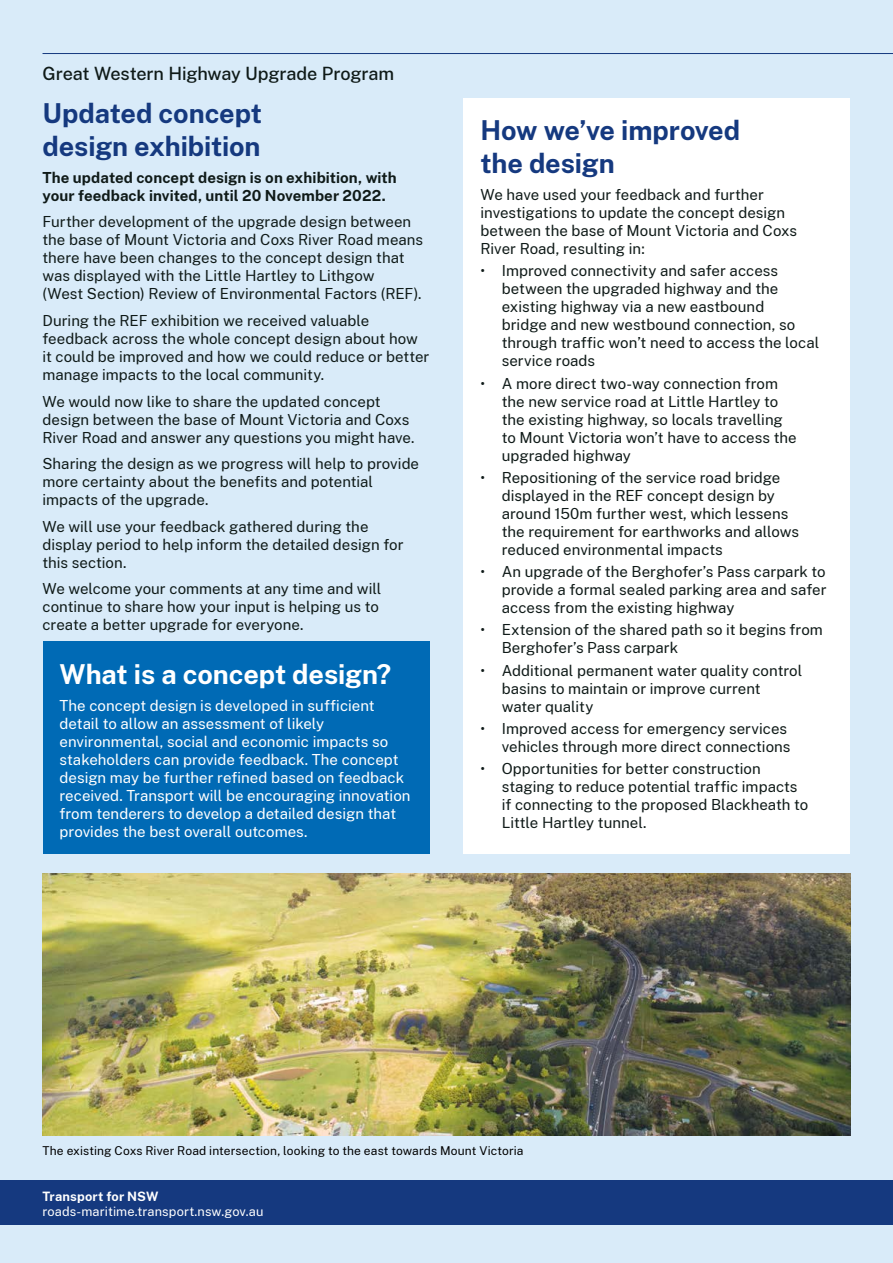
<style>
.page{position:relative;width:893px;height:1263px;background:#d9ebf9}
.page>*{position:absolute;margin:0;border:0;box-sizing:border-box;transform-origin:0 0}
._01_Heading_2{font:700 27px/33px "Public Sans NSW";letter-spacing:-.005em;color:#15397f}
._01_Heading_2-2{font:700 27px "Public Sans NSW";letter-spacing:-.005em;color:#fff}
.t1{font:500 18px "Public Sans NSW";letter-spacing:-.01em;color:#0f1a18}
._02_Body{font:15px/18px "Public Sans NSW";color:#0f1a18}
._02_Body-2{font:15px/18px "Public Sans NSW";letter-spacing:.005em;color:#fff}
._02_BodyB4{font:15px/18px "Public Sans NSW";color:#0f1a18}
._02_Body-3{font:700 15px/18px "Public Sans NSW";letter-spacing:.005em;color:#0f1a18}
.t2{font:12.75px "Public Sans NSW";letter-spacing:.01em;color:#fff}
.t3{font:700 12.75px "Public Sans NSW";letter-spacing:.015em;color:#fff}
.t4{font:12px "Public Sans NSW";letter-spacing:.01em;color:#000}
</style>
<div class="page">
<hr style="left:43px;top:53px;width:850px;height:1px;background:#15397f">
<div style="left:0;top:1180px;width:893px;height:45px;background:#15397f"></div>
<div style="left:43px;top:642px;width:386px;height:212px;background:#006ab5"></div>
<div style="left:463px;top:98px;width:387px;height:756px;background:#fff"></div>
<img style="left:43px;top:874px;width:807px;height:261px">
<p class="t1" style="left:43px;top:60px;width:353px">Great Western Highway Upgrade Program</p>
<h2 class="_01_Heading_2" style="left:43px;top:95px;width:221px">Updated concept design exhibition</h2>
<p class="_02_Body-3" style="left:43px;top:167px;width:356px">The updated concept design is on exhibition, with your feedback invited, until 20 November 2022.</p>
<p class="_02_Body" style="left:43px;top:212px;width:382px">Further development of the upgrade design between the base of Mount Victoria and Coxs River Road means there have been changes to the concept design that was displayed with the Little Hartley to Lithgow<br>(West Section) Review of Environmental Factors (REF).</p>
<p class="_02_Body" style="left:43px;top:310px;width:388px">During the REF exhibition we received valuable feedback across the whole concept design about how it could be improved and how we could reduce or better manage impacts to the local community.</p>
<p class="_02_Body" style="left:43px;top:391px;width:374px">We would now like to share the updated concept design between the base of Mount Victoria and Coxs<br>River Road and answer any questions you might have.</p>
<p class="_02_Body" style="left:43px;top:454px;width:378px">Sharing the design as we progress will help to provide more certainty about the benefits and potential impacts of the upgrade.</p>
<p class="_02_Body" style="left:43px;top:516px;width:363px">We will use your feedback gathered during the display period to help inform the detailed design for this section.</p>
<p class="_02_Body" style="left:43px;top:579px;width:340px">We welcome your comments at any time and will continue to share how your input is helping us to create a better upgrade for everyone.</p>
<h2 class="_01_Heading_2-2" style="left:60px;top:654px;width:333px">What is a concept design?</h2>
<p class="_02_Body-2" style="left:60px;top:695px;width:352px">The concept design is developed in sufficient detail to allow an assessment of likely environmental, social and economic impacts so stakeholders can provide feedback. The concept design may be further refined based on feedback received. Transport will be encouraging innovation from tenderers to develop a detailed design that provides the best overall outcomes.</p>
<h2 class="_01_Heading_2" style="left:480px;top:112px;width:261px">How we’ve improved the design</h2>
<p class="_02_BodyB4" style="left:480px;top:184px;width:318px">We have used your feedback and further investigations to update the concept design between the base of Mount Victoria and Coxs River Road, resulting in:</p>
<p class="_02_Body" style="left:502px;top:261px;width:319px;text-indent:-21px">• Improved connectivity and safer access between the upgraded highway and the existing highway via a new eastbound<br>bridge and new westbound connection, so through traffic won’t need to access the local service roads</p>
<p class="_02_Body" style="left:502px;top:373px;width:296px;text-indent:-21px">• A more direct two-way connection from the new service road at Little Hartley to the existing highway, so locals travelling to Mount Victoria won’t have to access the upgraded highway</p>
<p class="_02_Body" style="left:502px;top:467px;width:299px;text-indent:-21px">• Repositioning of the service road bridge displayed in the REF concept design by around 150m further west, which lessens the requirement for earthworks and allows reduced environmental impacts</p>
<p class="_02_Body" style="left:502px;top:562px;width:326px;text-align:justify;text-indent:-21px">• An upgrade of the Berghofer’s Pass carpark to provide a formal sealed parking area and safer access from the existing highway</p>
<p class="_02_Body" style="left:502px;top:620px;width:323px;text-indent:-21px">• Extension of the shared path so it begins from<br>Berghofer’s Pass carpark</p>
<p class="_02_Body" style="left:502px;top:660px;width:302px;text-indent:-21px">• Additional permanent water quality control basins to maintain or improve current water quality</p>
<p class="_02_Body" style="left:480px;top:718px;width:312px;text-align:right">• Improved access for emergency services vehicles through more direct connections</p>
<p class="_02_Body" style="left:502px;top:759px;width:308px;text-indent:-21px">• Opportunities for better construction staging to reduce potential traffic impacts if connecting to the proposed Blackheath to Little Hartley tunnel.</p>
<p class="t4" style="left:43px;top:1142px;width:482px">The existing Coxs River Road intersection, looking to the east towards Mount Victoria</p>
<p class="t3" style="left:43px;top:1187px;width:117px">Transport for NSW</p>
<p class="t2" style="left:43px;top:1202px;width:222px">roads-maritime.transport.nsw.gov.au</p>
</div>
